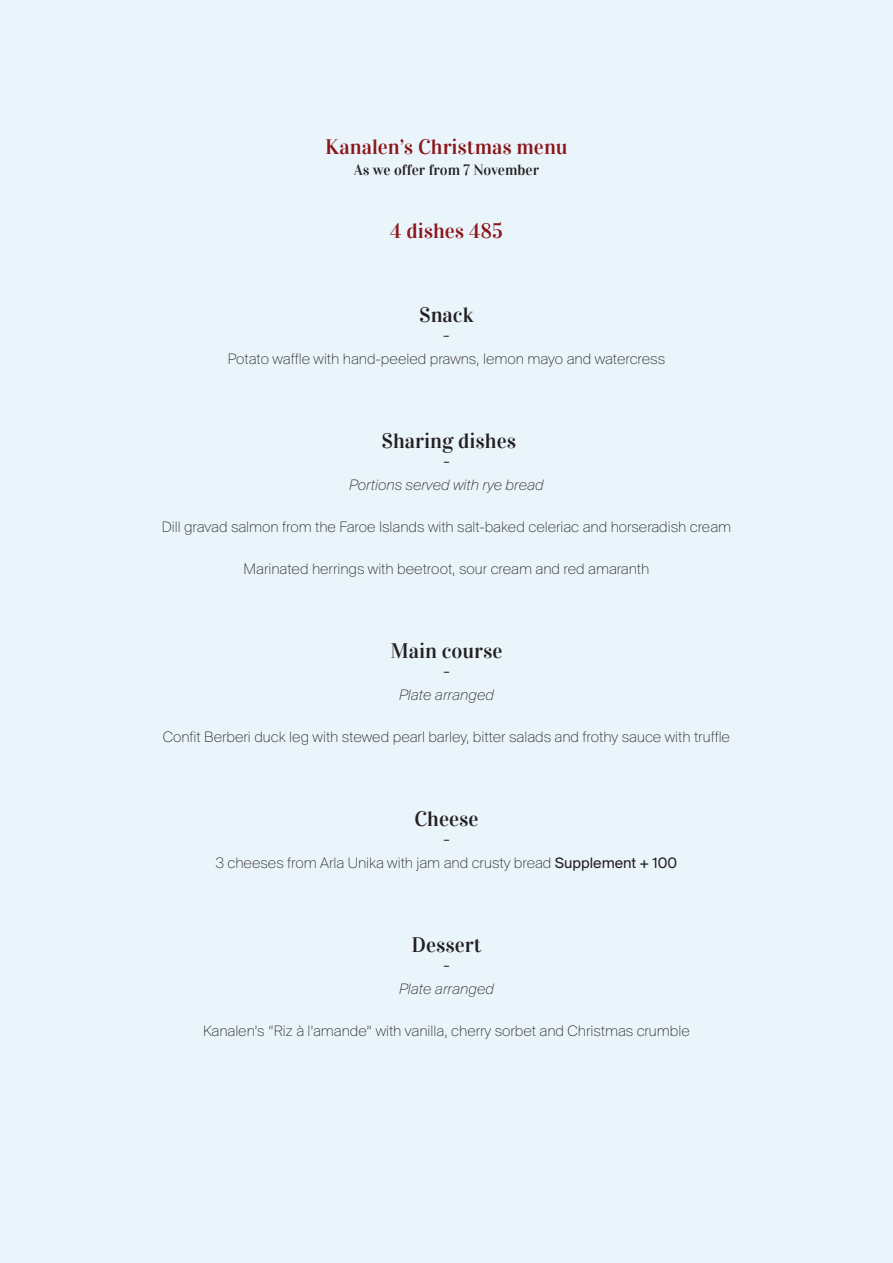
<style>
.page{position:relative;width:893px;height:1263px;background:#eaf5fb}
.page>*{position:absolute;margin:0;border:0;box-sizing:border-box;transform-origin:0 0}
.t1{font:21px/21px "Vidaloka";color:#231f20;text-align:center}
.t2{font:21px "Vidaloka";color:#8a1619}
.t3{font:100 15.75px "Suisse BP Intl";color:#231f20}
.t4{font:italic 100 15.75px "Suisse BP Intl";color:#231f20}
.t5{font:15px "Vidaloka";color:#231f20}
.s1{font-weight:400}
</style>
<div class="page">
<h1 class="t2" style="left:325px;top:134px;width:244px">Kanalen’s Christmas menu</h1>
<p class="t5" style="left:354px;top:161px;width:187px">As we offer from 7 November</p>
<h1 class="t2" style="left:390px;top:218px;width:114px">4 dishes 485</h1>
<h1 class="t1" style="left:419px;top:305px;width:56px">Snack -</h1>
<p class="t3" style="left:228px;top:350px;width:439px">Potato waffle with hand-peeled prawns, lemon mayo and watercress</p>
<h1 class="t1" style="left:382px;top:431px;width:136px">Sharing dishes -</h1>
<p class="t4" style="left:349px;top:476px;width:196px">Portions served with rye bread</p>
<p class="t3" style="left:162px;top:518px;width:571px">Dill gravad salmon from the Faroe Islands with salt-baked celeriac and horseradish cream</p>
<p class="t3" style="left:244px;top:560px;width:407px">Marinated herrings with beetroot, sour cream and red amaranth</p>
<h1 class="t1" style="left:390px;top:641px;width:113px">Main course -</h1>
<p class="t4" style="left:399px;top:686px;width:96px">Plate arranged</p>
<p class="t3" style="left:163px;top:728px;width:569px">Confit Berberi duck leg with stewed pearl barley, bitter salads and frothy sauce with truffle</p>
<h1 class="t1" style="left:414px;top:809px;width:66px">Cheese -</h1>
<p class="t3" style="left:216px;top:854px;width:463px">3 cheeses from Arla Unika with jam and crusty bread <span class="s1">Supplement + 100</span></p>
<h1 class="t1" style="left:411px;top:935px;width:71px">Dessert -</h1>
<p class="t4" style="left:399px;top:980px;width:96px">Plate arranged</p>
<p class="t3" style="left:203px;top:1022px;width:488px">Kanalen’s “Riz à l’amande” with vanilla, cherry sorbet and Christmas crumble</p>
</div>
